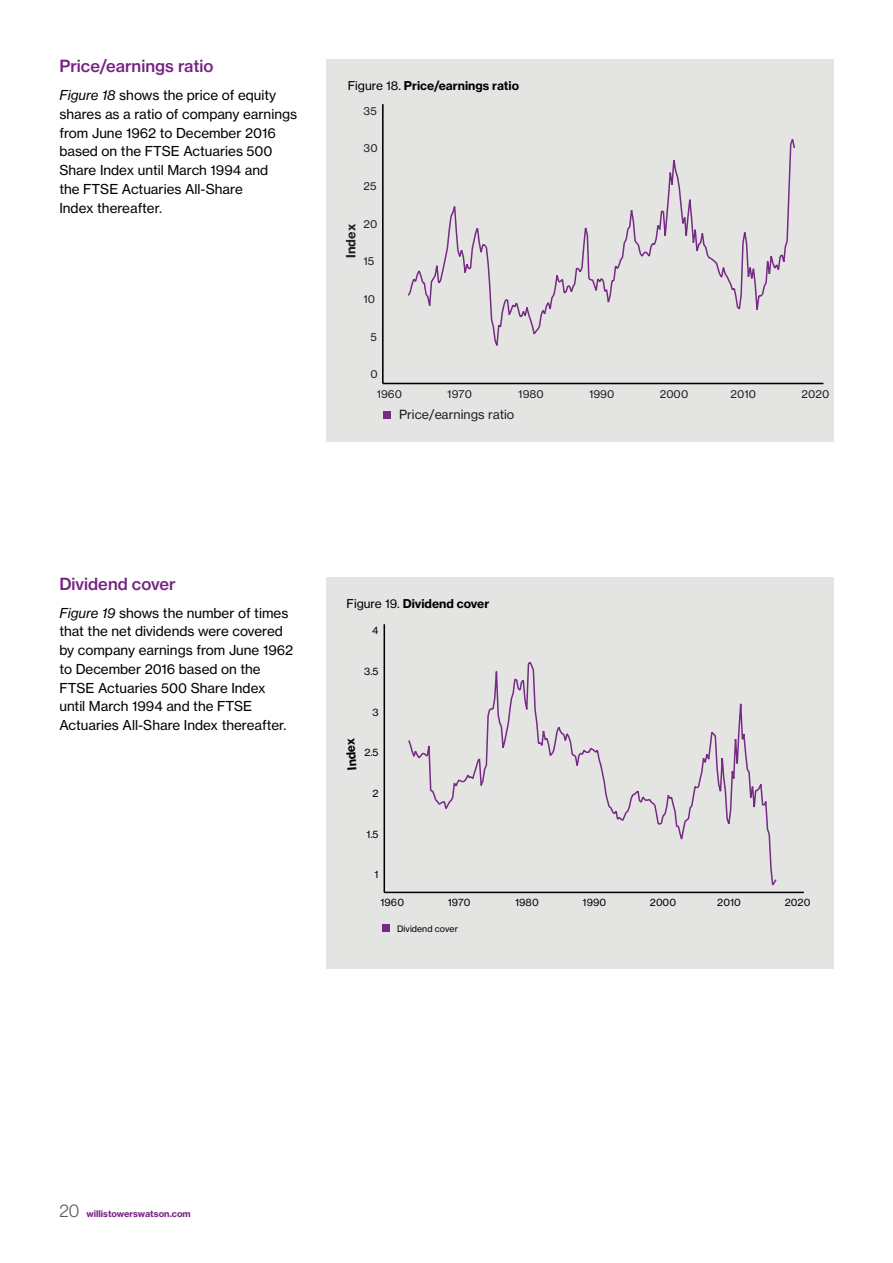
<style>
.page{position:relative;width:893px;height:1263px;background:#fff}
.page>*{position:absolute;margin:0;border:0;box-sizing:border-box;transform-origin:0 0}
.t1{font:16.5px "N Haas Grotesk TX Std 65 Md";color:#762283}
.t2{font:13.5px/18.8px "N Haas Grotesk TX Std 55 Rg";color:#000}
.t3{font:12.45px "N Haas Grotesk TX Std 55 Rg";color:#231f20}
.t4{font:12.45px "N Haas Grotesk TX Std 75 Bd";letter-spacing:-.005em;color:#231f20}
.t5{font:12px "N Haas Grotesk TX Std 75 Bd";color:#000}
.t6{font:10.95px "N Haas Grotesk TX Std 55 Rg";letter-spacing:.015em;color:#231f20}
.t7{font:10.05px "N Haas Grotesk TX Std 55 Rg";letter-spacing:.015em;color:#000}
.t8{font:9px "N Haas Grotesk TX Std 75 Bd";color:#762283}
.t9{font:8.7px "N Haas Grotesk TX Std 55 Rg";color:#000}
.s1{font-family:"N Haas Grotesk TX Std 56 It"}
.s2{font-family:"N Haas Grotesk TX Std 55 Rg"}
.s3{font-family:"N Haas Grotesk DS Std 45 Lt";font-size:18px;color:#58595b}
</style>
<div class="page">
<div style="left:326px;top:59px;width:508px;height:383px;background:#e4e5e3"></div>
<div style="left:326px;top:577px;width:508px;height:391px;background:#e4e5e3"></div>
<svg style="left:407px;top:160px;width:355px;height:186px"></svg>
<svg style="left:761px;top:139px;width:34px;height:157px"></svg>
<hr style="left:382px;top:104px;width:2px;height:279px;background:#000">
<hr style="left:383px;top:383px;width:440px;height:1px;background:#000">
<div style="left:383px;top:411px;width:7px;height:8px;background:#752a83"></div>
<svg style="left:408px;top:661px;width:339px;height:179px"></svg>
<svg style="left:744px;top:751px;width:33px;height:135px"></svg>
<hr style="left:384px;top:624px;width:1px;height:268px;background:#000">
<hr style="left:384px;top:892px;width:420px;height:1px;background:#000">
<div style="left:383px;top:924px;width:7px;height:7px;background:#752a83"></div>
<p class="t1" style="left:59px;top:56px;width:156px">Price/earnings ratio</p>
<p class="t2" style="left:59px;top:86px;width:239px"><span class="s1">Figure 18</span> shows the price of equity shares as a ratio of company earnings from June 1962 to December 2016 based on the FTSE Actuaries 500<br>Share Index until March 1994 and<br>the FTSE Actuaries All-Share<br>Index thereafter.</p>
<p class="t5" style="left:348px;top:78px;width:173px"><span class="s2">Figure 18.</span> Price/earnings ratio</p>
<p class="t6" style="left:363px;top:104px;width:15px">35</p>
<p class="t6" style="left:363px;top:141px;width:16px">30</p>
<p class="t6" style="left:363px;top:179px;width:15px">25</p>
<p class="t4" style="left:343px;top:258px;width:35px;rotate:-90deg">Index</p>
<p class="t6" style="left:363px;top:217px;width:15px">20</p>
<p class="t6" style="left:363px;top:254px;width:12px">15</p>
<p class="t6" style="left:363px;top:292px;width:13px">10</p>
<p class="t6" style="left:370px;top:330px;width:8px">5</p>
<p class="t6" style="left:370px;top:367px;width:9px">0</p>
<p class="t6" style="left:377px;top:387px;width:27px">1960</p>
<p class="t6" style="left:447px;top:387px;width:26px">1970</p>
<p class="t6" style="left:518px;top:387px;width:27px">1980</p>
<p class="t6" style="left:589px;top:387px;width:27px">1990</p>
<p class="t6" style="left:660px;top:387px;width:30px">2000</p>
<p class="t6" style="left:731px;top:387px;width:27px">2010</p>
<p class="t6" style="left:801px;top:387px;width:29px">2020</p>
<p class="t3" style="left:399px;top:407px;width:117px">Price/earnings ratio</p>
<p class="t1" style="left:59px;top:574px;width:118px">Dividend cover</p>
<p class="t2" style="left:59px;top:603px;width:235px"><span class="s1">Figure 19</span> shows the number of times that the net dividends were covered by company earnings from June 1962 to December 2016 based on the FTSE Actuaries 500 Share Index until March 1994 and the FTSE Actuaries All-Share Index thereafter.</p>
<p class="t5" style="left:347px;top:596px;width:144px"><span class="s2">Figure 19.</span> Dividend cover</p>
<p class="t7" style="left:372px;top:625px;width:8px">4</p>
<p class="t7" style="left:364px;top:665px;width:16px">3.5</p>
<p class="t7" style="left:372px;top:706px;width:8px">3</p>
<p class="t5" style="left:345px;top:771px;width:34px;rotate:-94deg">Index</p>
<p class="t7" style="left:364px;top:746px;width:16px">2.5</p>
<p class="t7" style="left:373px;top:787px;width:8px">2</p>
<p class="t7" style="left:366px;top:828px;width:14px">1.5</p>
<p class="t7" style="left:375px;top:868px;width:5px">1</p>
<p class="t7" style="left:380px;top:896px;width:25px">1960</p>
<p class="t7" style="left:448px;top:896px;width:24px">1970</p>
<p class="t7" style="left:515px;top:896px;width:25px">1980</p>
<p class="t7" style="left:583px;top:896px;width:25px">1990</p>
<p class="t7" style="left:650px;top:896px;width:28px">2000</p>
<p class="t7" style="left:717px;top:896px;width:25px">2010</p>
<p class="t7" style="left:785px;top:896px;width:27px">2020</p>
<p class="t9" style="left:397px;top:923px;width:62px">Dividend cover</p>
<p class="t8" style="left:59px;top:1208px;width:133px"><span class="s3">20</span> willistowerswatson.com</p>
</div>
